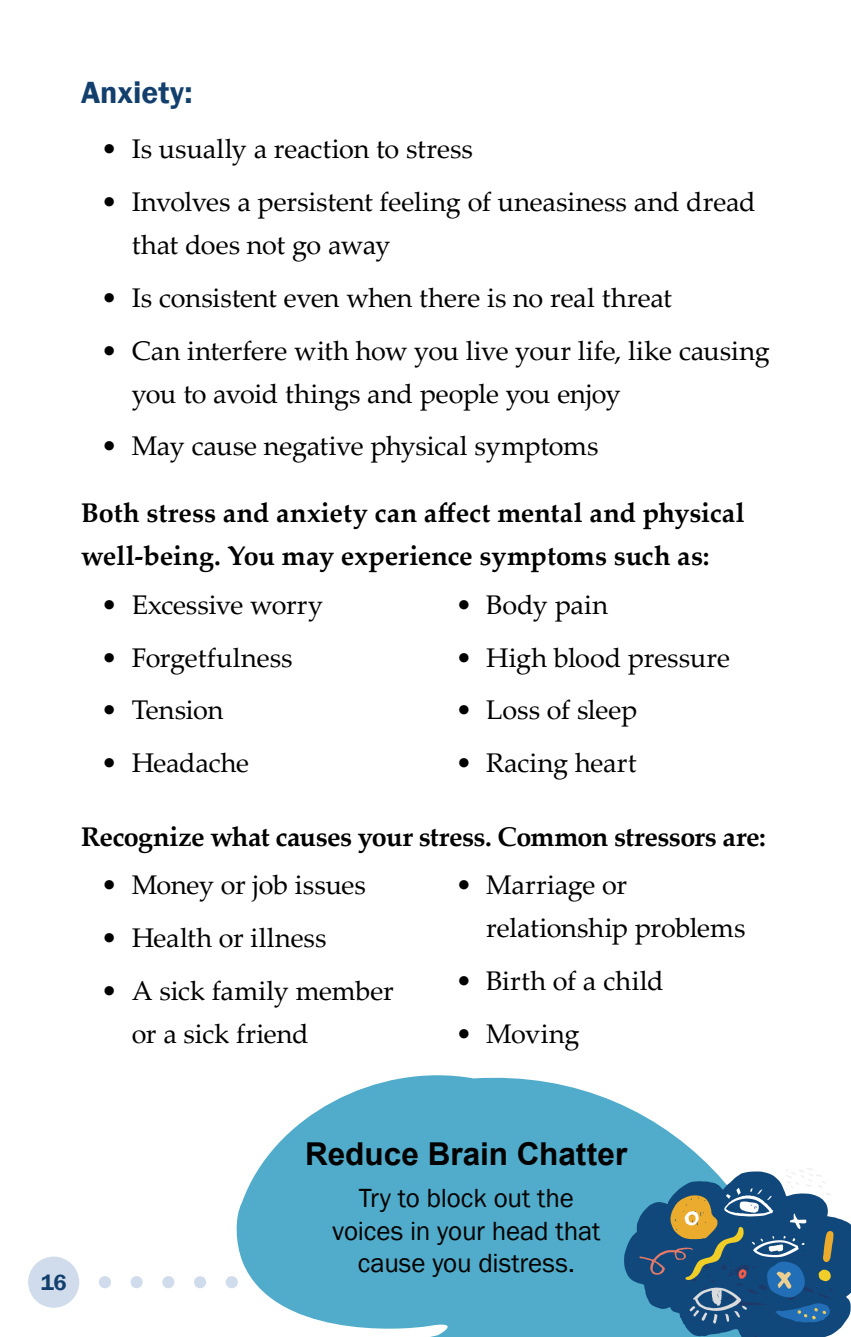
<style>
.page{position:relative;width:851px;height:1337px;background:#fff}
.page>*{position:absolute;margin:0;border:0;box-sizing:border-box;transform-origin:0 0}
.t1{font:700 31.5px "Arial";color:#000}
.t2{font:600 31.5px "Franklin Gothic";color:#133f6d}
.t3{font:27px/42.8px "Palatino Linotype";letter-spacing:-.01em;color:#000}
.t4{font:700 27px/42.8px "Palatino Linotype";letter-spacing:-.005em;color:#000}
.t5{font:27px/32.4px "Franklin Gothic";letter-spacing:-.01em;color:#000;text-align:center}
.t6{font:27px "Palatino Linotype";letter-spacing:.01em;color:#000}
.t7{font:600 22.5px "Franklin Gothic";color:#133f6d}
</style>
<div class="page">
<div style="left:99px;top:1276px;width:12px;height:12px;background:#d0dcec;border-radius:50%"></div>
<div style="left:130px;top:1276px;width:13px;height:12px;background:#d0dcec;border-radius:50%"></div>
<div style="left:162px;top:1276px;width:12px;height:12px;background:#d0dcec;border-radius:50%"></div>
<div style="left:194px;top:1276px;width:12px;height:12px;background:#d0dcec;border-radius:50%"></div>
<div style="left:226px;top:1276px;width:12px;height:12px;background:#d0dcec;border-radius:50%"></div>
<div style="left:28px;top:1256px;width:51px;height:51px;background:#d0dcec;border-radius:50%"></div>
<svg style="left:234px;top:1075px;width:477px;height:261px;fill:#50acca"></svg>
<svg style="left:624px;top:1167px;width:226px;height:169px"></svg>
<p class="t2" style="left:81px;top:73px;width:113px">Anxiety:</p>
<p class="t3" style="left:101px;top:127px;width:373px">• Is usually a reaction to stress</p>
<p class="t3" style="left:132px;top:180px;width:625px;text-indent:-30px">• Involves a persistent feeling of uneasiness and dread that does not go away</p>
<p class="t3" style="left:101px;top:275px;width:572px">• Is consistent even when there is no real threat</p>
<p class="t3" style="left:132px;top:328px;width:639px;text-indent:-30px">• Can interfere with how you live your life, like causing you to avoid things and people you enjoy</p>
<p class="t3" style="left:101px;top:424px;width:499px">• May cause negative physical symptoms</p>
<p class="t4" style="left:81px;top:491px;width:665px">Both stress and anxiety can affect mental and physical well-being. You may experience symptoms such as:</p>
<p class="t3" style="left:101px;top:582px;width:223px">• Excessive worry</p>
<p class="t3" style="left:101px;top:635px;width:193px">• Forgetfulness</p>
<p class="t3" style="left:101px;top:688px;width:124px">• Tension</p>
<p class="t3" style="left:101px;top:740px;width:149px">• Headache</p>
<p class="t3" style="left:456px;top:582px;width:154px">• Body pain</p>
<p class="t3" style="left:456px;top:635px;width:276px">• High blood pressure</p>
<p class="t3" style="left:456px;top:688px;width:183px">• Loss of sleep</p>
<p class="t3" style="left:456px;top:740px;width:182px">• Racing heart</p>
<p class="t4" style="left:81px;top:814px;width:686px">Recognize what causes your stress. Common stressors are:</p>
<p class="t3" style="left:101px;top:862px;width:266px">• Money or job issues</p>
<p class="t3" style="left:101px;top:915px;width:227px">• Health or illness</p>
<p class="t3" style="left:132px;top:968px;width:263px;text-indent:-30px">• A sick family member or a sick friend</p>
<p class="t3" style="left:486px;top:862px;width:261px;text-indent:-30px">• Marriage or relationship problems</p>
<p class="t6" style="left:456px;top:961px;width:209px">• Birth of a child</p>
<p class="t3" style="left:456px;top:1011px;width:125px">• Moving</p>
<p class="t7" style="left:41px;top:1268px;width:27px">16</p>
<p class="t1" style="left:305px;top:1131px;width:323px">Reduce Brain Chatter</p>
<p class="t5" style="left:332px;top:1182px;width:270px">Try to block out the voices in your head that cause you distress.</p>
</div>
